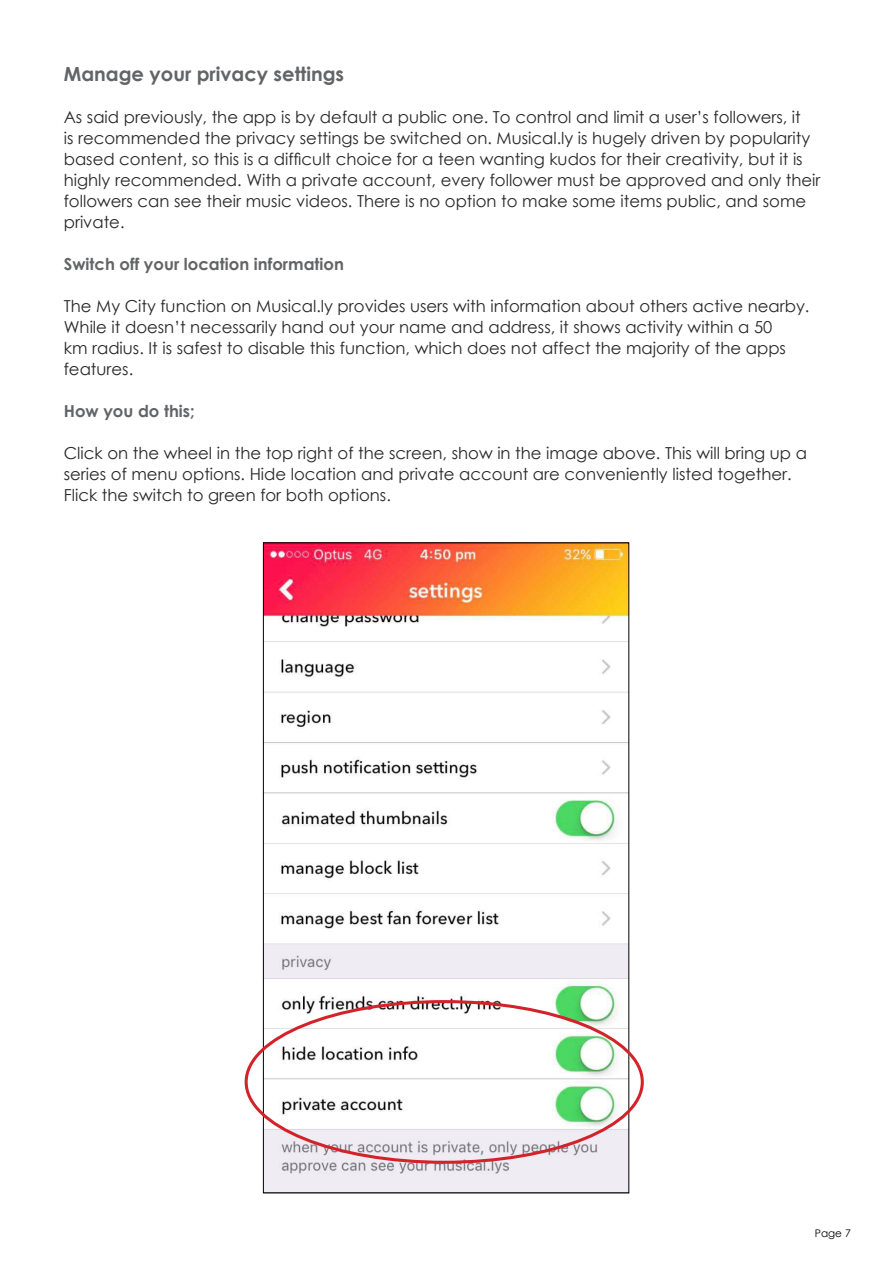
<style>
.page{position:relative;width:893px;height:1263px;background:#fff}
.page>*{position:absolute;margin:0;border:0;box-sizing:border-box;transform-origin:0 0}
.t1{font:700 19.5px "Century Gothic";color:#636466}
.t2{font:16.5px/21px "Century Gothic";color:#292829}
.t3{font:700 16.5px "Century Gothic";color:#636466}
.t4{font:10.5px "Century Gothic";color:#000}
</style>
<div class="page">
<img style="left:265px;top:544px;width:362px;height:647px">
<p class="t1" style="left:64px;top:59px;width:282px">Manage your privacy settings</p>
<p class="t2" style="left:64px;top:106px;width:758px">As said previously, the app is by default a public one. To control and limit a user’s followers, it<br>is recommended the privacy settings be switched on. Musical.ly is hugely driven by popularity based content, so this is a difficult choice for a teen wanting kudos for their creativity, but it is highly recommended. With a private account, every follower must be approved and only their followers can see their music videos. There is no option to make some items public, and some private.</p>
<p class="t3" style="left:64px;top:251px;width:282px">Switch off your location information</p>
<p class="t2" style="left:64px;top:295px;width:747px">The My City function on Musical.ly provides users with information about others active nearby.<br>While it doesn’t necessarily hand out your name and address, it shows activity within a 50<br>km radius. It is safest to disable this function, which does not affect the majority of the apps features.</p>
<p class="t3" style="left:64px;top:398px;width:133px">How you do this;</p>
<p class="t2" style="left:64px;top:442px;width:745px">Click on the wheel in the top right of the screen, show in the image above. This will bring up a series of menu options. Hide location and private account are conveniently listed together.<br>Flick the switch to green for both options.</p>
<p class="t4" style="left:815px;top:1226px;width:38px">Page 7</p>
</div>
